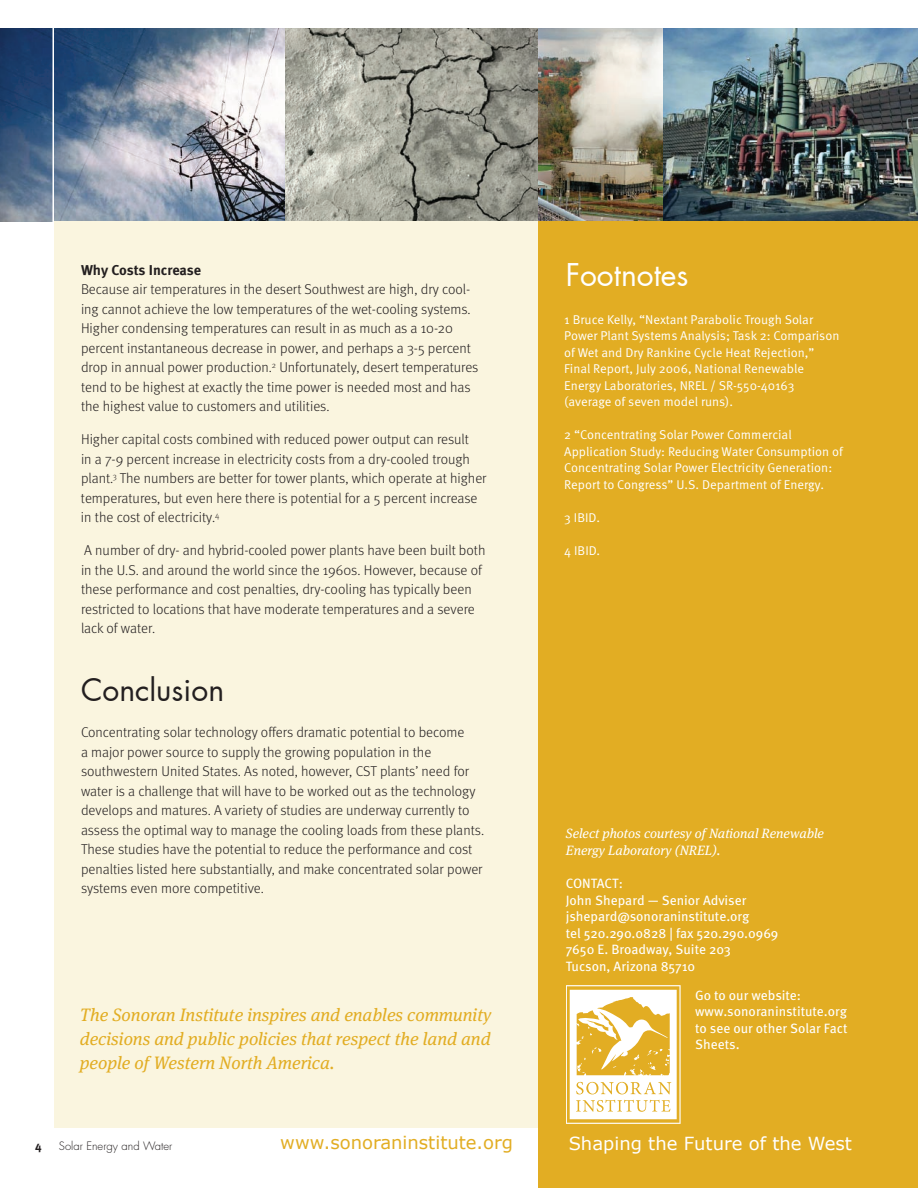
<style>
.page{position:relative;width:918px;height:1188px;background:#fff}
.page>*{position:absolute;margin:0;border:0;box-sizing:border-box;transform-origin:0 0}
.t1{font:30px "Futura";color:#231f20}
.t2{font:30px "Futura";color:#fff}
.t3{font:italic 18px/24px "Meta Serif OT";color:#e2ad23;text-align:justify}
.t4{font:18px "Verdana";color:#fff}
.t5{font:18px "Verdana";color:#e2ad23}
.t6{font:300 14.25px/19.5px "Meta";color:#231f20}
.t7{font:700 14.25px "Meta OT";letter-spacing:-.005em;color:#231f20}
.t8{font:13.5px/16.5px "Meta OT";color:#fff}
.t9{font:italic 13.5px/16.5px "Meta Serif OT";color:#fff}
.t10{font:12.75px/16.5px "Meta OT";color:#fff}
.t11{font:700 12px "Meta OT";color:#231f20}
.t12{font:300 11.25px "Futura";color:#231f20}
</style>
<div class="page">
<img style="left:285px;top:28px;width:253px;height:193px">
<img style="left:662px;top:28px;width:256px;height:193px">
<img style="left:0;top:28px;width:285px;height:193px">
<img style="left:538px;top:28px;width:124px;height:193px">
<div style="left:54px;top:221px;width:545px;height:906px;background:#faf5df"></div>
<div style="left:538px;top:221px;width:380px;height:967px;background:#e2ad23"></div>
<svg style="left:566px;top:985px;width:115px;height:139px"></svg>
<hr style="left:52px;top:0;width:2px;height:1135px;background:#fff">
<p class="t7" style="left:81px;top:261px;width:122px">Why Costs Increase</p>
<p class="t6" style="left:81px;top:280px;width:399px">Because air temperatures in the desert Southwest are high, dry cool&shy;ing cannot achieve the low temperatures of the wet-cooling systems.<br>Higher condensing temperatures can result in as much as a 10-20 percent instantaneous decrease in power, and perhaps a 3-5 percent drop in annual power production.<sup>2</sup> Unfortunately, desert temperatures tend to be highest at exactly the time power is needed most and has the highest value to customers and utilities.</p>
<p class="t6" style="left:81px;top:430px;width:407px">Higher capital costs combined with reduced power output can result<br>in a 7-9 percent increase in electricity costs from a dry-cooled trough plant.<sup>3</sup> The numbers are better for tower plants, which operate at higher temperatures, but even here there is potential for a 5 percent increase in the cost of electricity.<sup>4</sup></p>
<p class="t6" style="left:81px;top:541px;width:406px">A number of dry- and hybrid-cooled power plants have been built both in the U.S. and around the world since the 1960s. However, because of these performance and cost penalties, dry-cooling has typically been restricted to locations that have moderate temperatures and a severe lack of water.</p>
<h1 class="t1" style="left:81px;top:671px;width:145px">Conclusion</h1>
<p class="t6" style="left:81px;top:723px;width:405px">Concentrating solar technology offers dramatic potential to become<br>a major power source to supply the growing population in the southwestern United States. As noted, however, CST plants’ need for water is a challenge that will have to be worked out as the technology develops and matures. A variety of studies are underway currently to assess the optimal way to manage the cooling loads from these plants.<br>These studies have the potential to reduce the performance and cost penalties listed here substantially, and make concentrated solar power systems even more competitive.</p>
<p class="t3" style="left:80px;top:1003px;width:413px">The Sonoran Institute inspires and enables community decisions and public policies that respect the land and people of Western North America.</p>
<p class="t11" style="left:35px;top:1138px;width:8px">4</p>
<p class="t12" style="left:59px;top:1138px;width:115px">Solar Energy and Water</p>
<p class="t5" style="left:280px;top:1131px;width:234px">www.sonoraninstitute.org</p>
<h1 class="t2" style="left:566px;top:256px;width:124px">Footnotes</h1>
<p class="t10" style="left:564px;top:311px;width:277px">1 Bruce Kelly, “Nextant Parabolic Trough Solar Power Plant Systems Analysis; Task 2: Comparison of Wet and Dry Rankine Cycle Heat Rejection,” Final Report, July 2006, National Renewable Energy Laboratories, NREL / SR-550-40163 (average of seven model runs).</p>
<p class="t10" style="left:564px;top:427px;width:280px">2 “Concentrating Solar Power Commercial Application Study: Reducing Water Consumption of Concentrating Solar Power Electricity Generation:<br>Report to Congress” U.S. Department of Energy.</p>
<p class="t10" style="left:564px;top:509px;width:37px">3 IBID.</p>
<p class="t10" style="left:564px;top:542px;width:37px">4 IBID.</p>
<p class="t9" style="left:566px;top:826px;width:260px">Select photos courtesy of National Renewable<br>Energy Laboratory (NREL).</p>
<p class="t8" style="left:566px;top:876px;width:214px">CONTACT:<br>John Shepard — Senior Adviser jshepard@sonoraninstitute.org<br>tel 520.290.0828 | fax 520.290.0969<br>7650 E. Broadway, Suite 203<br>Tucson, Arizona 85710</p>
<p class="t8" style="left:695px;top:987px;width:154px">Go to our website: www.sonoraninstitute.org to see our other Solar Fact<br>Sheets.</p>
<p class="t4" style="left:569px;top:1132px;width:285px">Shaping the Future of the West</p>
</div>
